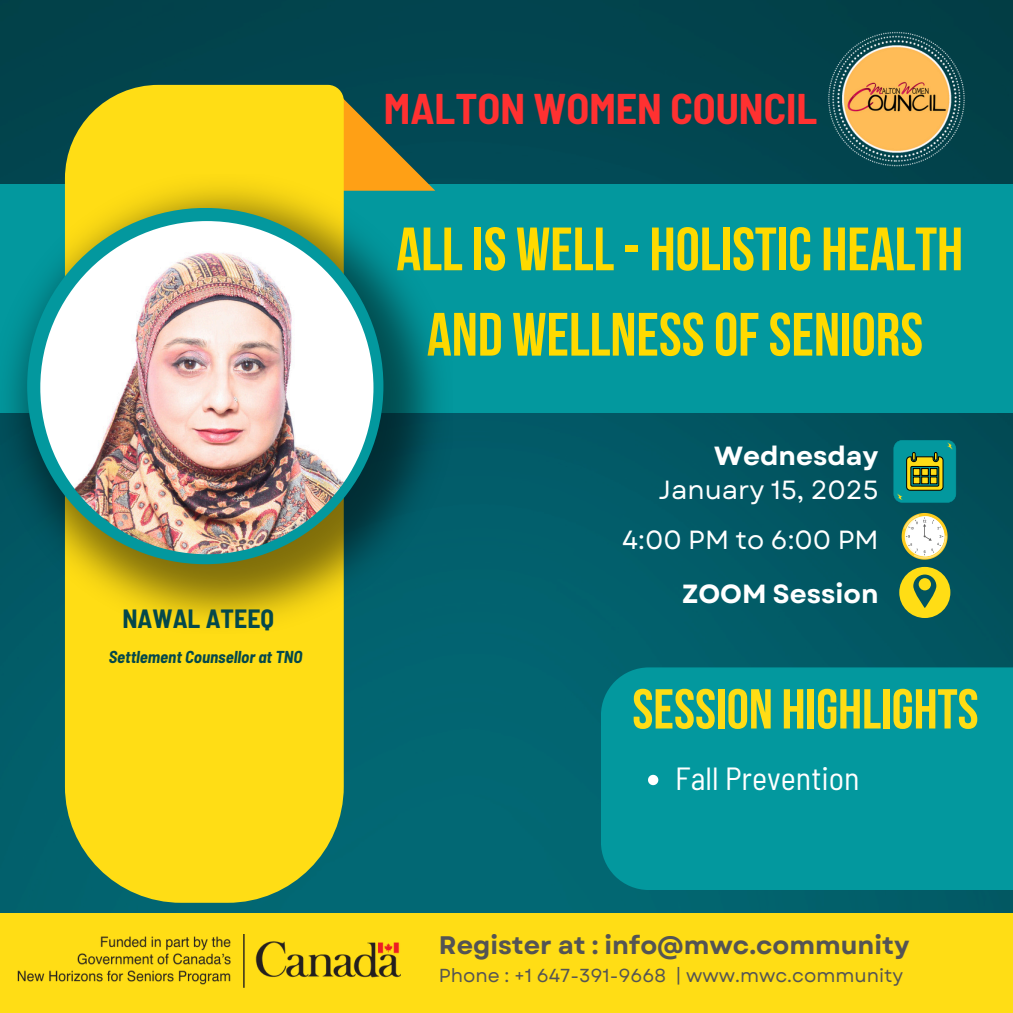
<style>
.page{position:relative;width:1013px;height:1013px;background:#fff}
.page>*{position:absolute;margin:0;border:0;box-sizing:border-box;transform-origin:0 0}
.t1{font:700 61px/85.2px "Bebas Neue";color:#ffda00;text-align:center}
.t2{font:700 56.12px "Bebas Neue";color:#ffdd15}
.t3{font:700 semi-condensed 41.88px "Barlow";color:#ff3131}
.t4{font:semi-condensed 32px "Barlow";color:#fff}
.t5{font:26.25px "Garet";color:#fff}
.t6{font:700 26.25px "Garet";color:#fff}
.t7{font:700 semi-condensed 25.75px "Barlow";color:#04484b}
.t8{font:700 25.38px "Garet";color:#545454}
.t9{font:18.75px "Garet";color:#545454}
.t10{font:italic 700 semi-condensed 16.88px "Barlow";color:#04484b}
</style>
<div class="page">
<img style="left:0;top:0;width:1012px;height:913px">
<div style="left:0;top:184px;width:1012px;height:229px;background:#03989e"></div>
<div style="left:0;top:913px;width:1012px;height:99px;background:#ffdd15"></div>
<img style="left:17px;top:934px;width:383px;height:53px">
<img style="left:822px;top:25px;width:149px;height:149px">
<svg style="left:893px;top:440px;width:63px;height:62px;background:#289178"></svg>
<div style="left:913px;top:468px;width:6px;height:7px;background:#ffdd15"></div>
<div style="left:913px;top:468px;width:7px;height:7px;border:1px solid #000"></div>
<div style="left:921px;top:468px;width:7px;height:7px;background:#ffdd15"></div>
<div style="left:921px;top:468px;width:7px;height:7px;border:1px solid #000"></div>
<div style="left:913px;top:477px;width:6px;height:7px;background:#ffdd15"></div>
<div style="left:913px;top:476px;width:7px;height:8px;border:1px solid #000"></div>
<div style="left:921px;top:477px;width:7px;height:7px;background:#ffdd15"></div>
<div style="left:921px;top:476px;width:7px;height:8px;border:1px solid #000"></div>
<div style="left:930px;top:468px;width:7px;height:7px;background:#ffdd15"></div>
<div style="left:930px;top:468px;width:7px;height:7px;border:1px solid #000"></div>
<div style="left:930px;top:477px;width:7px;height:7px;background:#ffdd15"></div>
<div style="left:930px;top:476px;width:7px;height:8px;border:1px solid #000"></div>
<svg style="left:901px;top:513px;width:46px;height:47px"></svg>
<svg style="left:899px;top:567px;width:51px;height:51px;background:#a3ab2f"></svg>
<div style="left:601px;top:667px;width:411px;height:223px;background:#03989e"></div>
<svg style="left:344px;top:85px;width:91px;height:89px;background:#58653d"></svg>
<svg style="left:65px;top:85px;width:279px;height:817px;background:#ebd31b"></svg>
<img style="left:0;top:174px;width:452px;height:459px">
<div style="left:27px;top:208px;width:356px;height:356px;background:#03989e;border-radius:50%"></div>
<img style="left:40px;top:221px;width:333px;height:333px;border-radius:50%">
<svg style="left:648px;top:774px;width:10px;height:11px"></svg>
<h6 class="t7" style="left:122px;top:602px;width:153px">NAWAL ATEEQ</h6>
<p class="t10" style="left:109px;top:646px;width:195px">Settlement Counsellor at TNO</p>
<p class="t3" style="left:384px;top:82px;width:435px">MALTON WOMEN COUNCIL</p>
<p class="t1" style="left:396px;top:212px;width:568px">ALLIS WELL- HOLISTIC HEALTH<br>AND WELLNESSOFSENIORS</p>
<p class="t6" style="left:714px;top:436px;width:166px">Wednesday</p>
<p class="t5" style="left:658px;top:470px;width:221px">January 15, 2025</p>
<p class="t5" style="left:622px;top:521px;width:258px">4:00 PM to 6:00 PM</p>
<p class="t6" style="left:682px;top:575px;width:198px">ZOOM Session</p>
<h2 class="t2" style="left:632px;top:686px;width:348px">SESSION HIGHLIGHTS</h2>
<h5 class="t4" style="left:675px;top:757px;width:186px">Fall Prevention</h5>
<p class="t8" style="left:439px;top:926px;width:472px">Register at : info@mwc.community</p>
<p class="t9" style="left:439px;top:961px;width:466px">Phone : +1 647-391-9668 | www.mwc.community</p>
</div>
